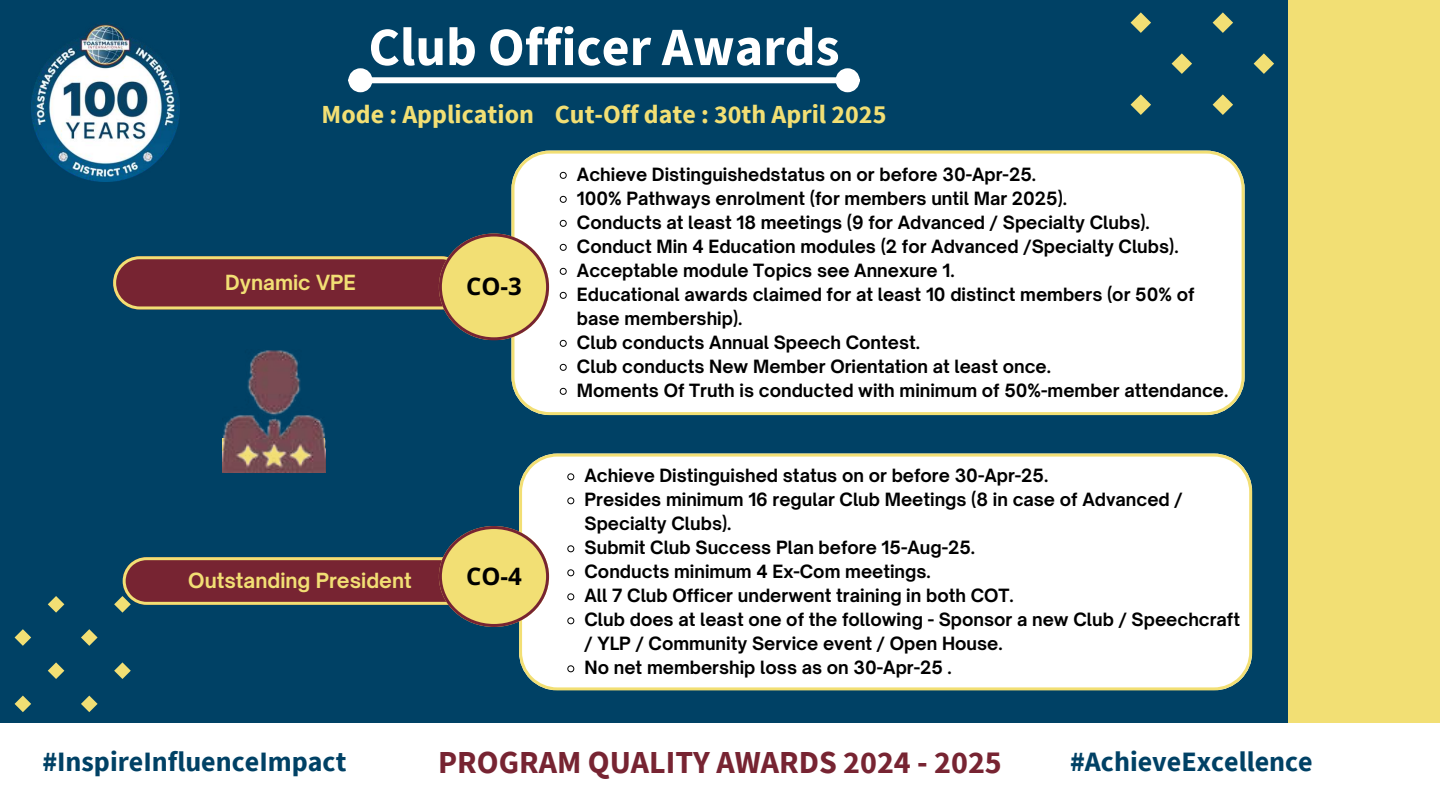
<style>
.page{position:relative;width:1440px;height:810px;background:#004165}
.page>*{position:absolute;margin:0;border:0;box-sizing:border-box;transform-origin:0 0}
.t1{font:700 54px "Source Sans Pro";color:#fff}
.t2{font:700 32px "Source Sans Pro";color:#772432}
.t3{font:700 28px "Source Sans Pro";color:#004165}
.t4{font:700 26px "Source Sans Pro";color:#f2df74}
.t5{font:700 24px "Open Sans";color:#000}
.t6{font:700 20px "Open Sauce One";color:#f2df74}
.t7{font:700 17.5px/24px "Open Sauce One";color:#000}
</style>
<div class="page">
<div style="left:1288px;top:0;width:152px;height:810px;background:#f2df74"></div>
<svg style="left:1131px;top:12px;width:20px;height:21px"></svg>
<svg style="left:1131px;top:94px;width:20px;height:21px"></svg>
<svg style="left:1172px;top:53px;width:20px;height:21px"></svg>
<svg style="left:1213px;top:12px;width:20px;height:21px"></svg>
<svg style="left:1213px;top:94px;width:20px;height:21px"></svg>
<svg style="left:1254px;top:53px;width:20px;height:21px"></svg>
<svg style="left:15px;top:629px;width:16px;height:17px"></svg>
<svg style="left:15px;top:696px;width:16px;height:16px"></svg>
<svg style="left:48px;top:596px;width:16px;height:17px"></svg>
<svg style="left:48px;top:662px;width:16px;height:17px"></svg>
<svg style="left:81px;top:629px;width:17px;height:17px"></svg>
<svg style="left:81px;top:696px;width:17px;height:16px"></svg>
<svg style="left:114px;top:662px;width:17px;height:17px"></svg>
<div style="left:0;top:723px;width:1440px;height:87px;background:#fff"></div>
<img style="left:223px;top:350px;width:102px;height:123px">
<div style="left:511px;top:151px;width:734px;height:264px;background:#fff"></div>
<svg style="left:559px;top:171px;width:8px;height:8px"></svg>
<svg style="left:559px;top:195px;width:8px;height:8px"></svg>
<svg style="left:559px;top:219px;width:8px;height:8px"></svg>
<svg style="left:559px;top:243px;width:8px;height:8px"></svg>
<svg style="left:559px;top:267px;width:8px;height:8px"></svg>
<svg style="left:559px;top:291px;width:8px;height:8px"></svg>
<svg style="left:559px;top:339px;width:8px;height:8px"></svg>
<svg style="left:559px;top:363px;width:8px;height:8px"></svg>
<svg style="left:559px;top:387px;width:8px;height:8px"></svg>
<svg style="left:113px;top:234px;width:436px;height:106px"></svg>
<div style="left:519px;top:454px;width:733px;height:236px;background:#fff"></div>
<svg style="left:567px;top:473px;width:8px;height:8px"></svg>
<svg style="left:567px;top:497px;width:8px;height:8px"></svg>
<svg style="left:567px;top:545px;width:8px;height:8px"></svg>
<svg style="left:567px;top:569px;width:8px;height:8px"></svg>
<svg style="left:567px;top:593px;width:8px;height:8px"></svg>
<svg style="left:567px;top:617px;width:8px;height:8px"></svg>
<svg style="left:567px;top:665px;width:8px;height:8px"></svg>
<svg style="left:114px;top:526px;width:435px;height:101px"></svg>
<img style="left:31px;top:23px;width:149px;height:159px">
<div style="left:371px;top:77px;width:466px;height:6px;background:#fff"></div>
<div style="left:351px;top:71px;width:18px;height:18px;background:#fff;border-radius:50%"></div>
<div style="left:348px;top:68px;width:24px;height:24px;border:6px solid #fff;border-radius:50%"></div>
<div style="left:839px;top:71px;width:18px;height:18px;background:#fff;border-radius:50%"></div>
<div style="left:836px;top:68px;width:24px;height:24px;border:6px solid #fff;border-radius:50%"></div>
<p class="t1" style="left:368px;top:12px;width:473px">Club Officer Awards</p>
<h1 class="t4" style="left:322px;top:98px;width:566px">Mode : Application Cut-Off date : 30th April 2025</h1>
<p class="t6" style="left:225px;top:270px;width:132px">Dynamic VPE</p>
<h4 class="t6" style="left:188px;top:568px;width:225px">Outstanding President</h4>
<p class="t5" style="left:466px;top:269px;width:57px">CO-3</p>
<p class="t5" style="left:466px;top:559px;width:57px">CO-4</p>
<h3 class="t7" style="left:577px;top:162px;width:461px">Achieve Distinguishedstatus on or before 30-Apr-25.</h3>
<p class="t7" style="left:577px;top:186px;width:492px">100% Pathways enrolment (for members until Mar 2025).</p>
<p class="t7" style="left:577px;top:210px;width:574px">Conducts at least 18 meetings (9 for Advanced / Specialty Clubs).</p>
<p class="t7" style="left:577px;top:234px;width:603px">Conduct Min 4 Education modules (2 for Advanced /Specialty Clubs).</p>
<p class="t7" style="left:577px;top:258px;width:379px">Acceptable module Topics see Annexure 1.</p>
<p class="t7" style="left:577px;top:282px;width:619px">Educational awards claimed for at least 10 distinct members (or 50% of base membership).</p>
<p class="t7" style="left:577px;top:330px;width:345px">Club conducts Annual Speech Contest.</p>
<p class="t7" style="left:577px;top:354px;width:476px">Club conducts New Member Orientation at least once.</p>
<p class="t7" style="left:577px;top:378px;width:653px">Moments Of Truth is conducted with minimum of 50%-member attendance.</p>
<h5 class="t7" style="left:585px;top:463px;width:465px">Achieve Distinguished status on or before 30-Apr-25.</h5>
<p class="t7" style="left:585px;top:487px;width:600px">Presides minimum 16 regular Club Meetings (8 in case of Advanced /<br>Specialty Clubs).</p>
<p class="t7" style="left:585px;top:535px;width:392px">Submit Club Success Plan before 15-Aug-25.</p>
<p class="t7" style="left:585px;top:559px;width:348px">Conducts minimum 4 Ex-Com meetings.</p>
<p class="t7" style="left:585px;top:583px;width:431px">All 7 Club Officer underwent training in both COT.</p>
<p class="t7" style="left:585px;top:607px;width:657px">Club does at least one of the following - Sponsor a new Club / Speechcraft / YLP / Community Service event / Open House.</p>
<p class="t7" style="left:585px;top:655px;width:369px">No net membership loss as on 30-Apr-25 .</p>
<h5 class="t3" style="left:42px;top:744px;width:306px">#InspireInfluenceImpact</h5>
<h4 class="t2" style="left:438px;top:742px;width:565px">PROGRAM QUALITY AWARDS 2024 - 2025</h4>
<p class="t3" style="left:1070px;top:744px;width:244px">#AchieveExcellence</p>
</div>
